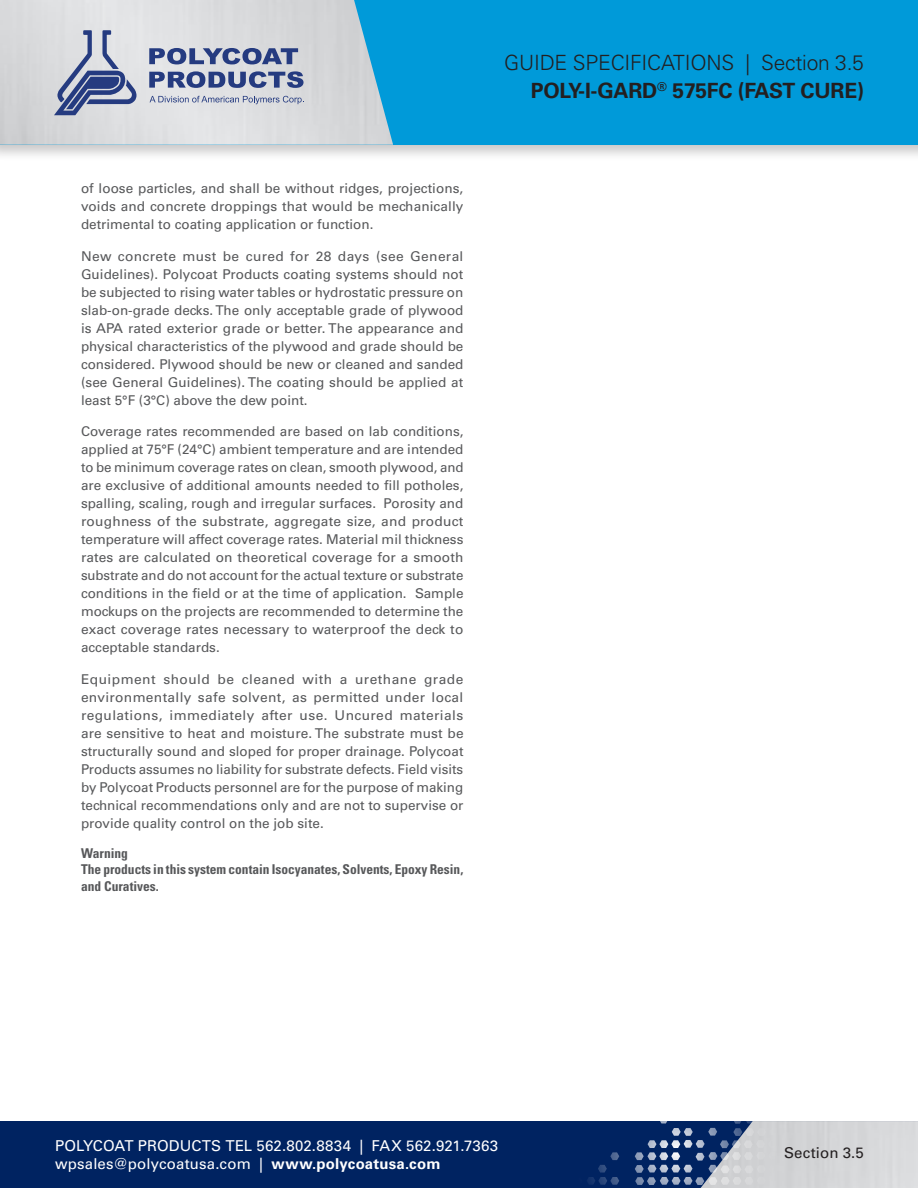
<style>
.page{position:relative;width:918px;height:1188px;background:#fff}
.page>*{position:absolute;margin:0;border:0;box-sizing:border-box;transform-origin:0 0}
.t1{font:300 21px/28.5px "Univers LT Std";letter-spacing:-.01em;color:#231f20;text-align:right}
.t2{font:15px/18px "Univers LT Std";letter-spacing:.01em;color:#fff}
.t3{font:15px "Univers LT Std";letter-spacing:.01em;color:#231f20}
.Body{font:13.5px/18px "Univers LT Std";color:#57585a;text-align:justify}
.Warning{font:700 condensed 13.5px/16.5px "Univers LT Std";color:#57585a}
.s1{font-weight:700}
</style>
<div class="page">
<div style="left:0;top:0;width:918px;height:162px;background:#231f20;opacity:.25"></div>
<div style="left:0;top:0;width:918px;height:145px;background:#009ad9"></div>
<img style="left:0;top:0;width:393px;height:145px">
<svg style="left:54px;top:30px;width:82px;height:85px;background:#a4abc2"></svg>
<svg style="left:149px;top:71px;width:155px;height:17px;background:#7885ab"></svg>
<svg style="left:149px;top:48px;width:149px;height:16px;background:#7885ab"></svg>
<svg style="left:150px;top:96px;width:154px;height:8px"></svg>
<div style="left:0;top:1121px;width:918px;height:67px;background:#002361"></div>
<div style="left:700px;top:1121px;width:218px;height:67px;background:#d5d6d8"></div>
<svg style="left:587px;top:1152px;width:32px;height:33px"></svg>
<svg style="left:635px;top:1121px;width:144px;height:64px"></svg>
<p class="Body" style="left:81px;top:180px;width:384px">of loose particles, and shall be without ridges, projections, voids and concrete droppings that would be mechanically detrimental to coating application or function.</p>
<p class="Body" style="left:81px;top:247px;width:384px">New concrete must be cured for 28 days (see General Guidelines). Polycoat Products coating systems should not be subjected to rising water tables or hydrostatic pressure on slab-on-grade decks. The only acceptable grade of plywood is APA rated exterior grade or better. The appearance and physical characteristics of the plywood and grade should be considered. Plywood should be new or cleaned and sanded (see General Guidelines). The coating should be applied at least 5°F (3°C) above the dew point.</p>
<p class="Body" style="left:81px;top:423px;width:384px">Coverage rates recommended are based on lab conditions, applied at 75°F (24°C) ambient temperature and are intended to be minimum coverage rates on clean, smooth plywood, and are exclusive of additional amounts needed to fill potholes, spalling, scaling, rough and irregular surfaces. Porosity and roughness of the substrate, aggregate size, and product temperature will affect coverage rates. Material mil thickness rates are calculated on theoretical coverage for a smooth substrate and do not account for the actual texture or substrate conditions in the field or at the time of application. Sample mockups on the projects are recommended to determine the exact coverage rates necessary to waterproof the deck to acceptable standards.</p>
<p class="Body" style="left:81px;top:670px;width:384px">Equipment should be cleaned with a urethane grade environmentally safe solvent, as permitted under local regulations, immediately after use. Uncured materials are sensitive to heat and moisture. The substrate must be structurally sound and sloped for proper drainage. Polycoat Products assumes no liability for substrate defects. Field visits by Polycoat Products personnel are for the purpose of making technical recommendations only and are not to supervise or provide quality control on the job site.</p>
<p class="Warning" style="left:81px;top:845px;width:49px">Warning</p>
<p class="Warning" style="left:81px;top:861px;width:384px">The products in this system contain Isocyanates, Solvents, Epoxy Resin, and Curatives.</p>
<h1 class="t1" style="left:504px;top:48px;width:361px">GUIDE SPECIFICATIONS | Section 3.5<br><span class="s1">POLY-I-GARD</span><sup>®</sup> <span class="s1">575FC (FAST CURE)</span></h1>
<p class="t2" style="left:55px;top:1137px;width:445px">POLYCOAT PRODUCTS TEL 562.802.8834 | FAX 562.921.7363 wpsales@polycoatusa.com | <span class="s1">www.polycoatusa.com</span></p>
<p class="t3" style="left:784px;top:1144px;width:81px">Section 3.5</p>
</div>
